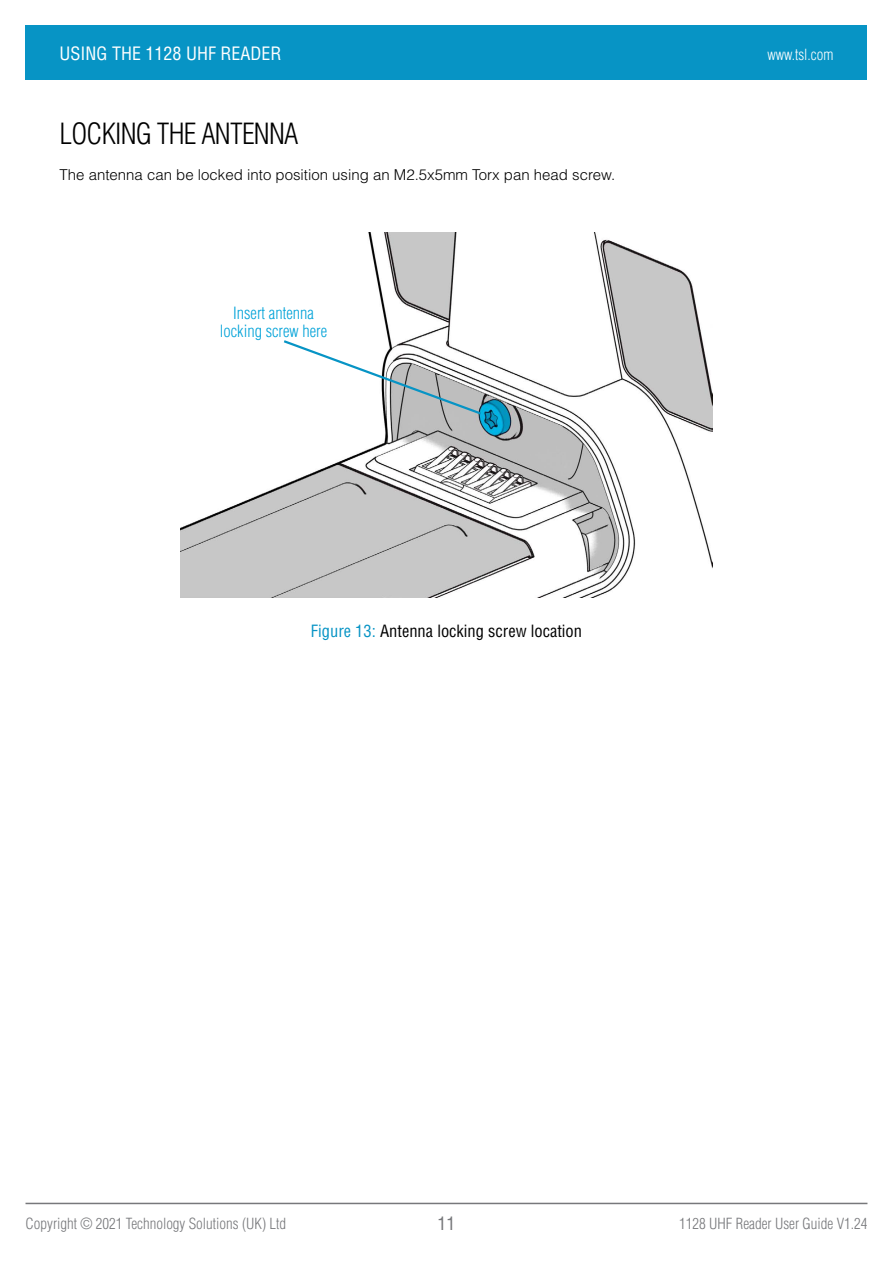
<style>
.page{position:relative;width:893px;height:1263px;background:#fff}
.page>*{position:absolute;margin:0;border:0;box-sizing:border-box;transform-origin:0 0}
.t1{font:300 condensed 28.5px "Helvetica LT Std";letter-spacing:-.025em;color:#000}
.t2{font:condensed 18px "Helvetica LT Std";color:#fff}
.t3{font:condensed 18px "Helvetica LT Std";color:#77787b}
.t4{font:condensed 16.5px "Helvetica LT Std";color:#000}
.t5{font:300 condensed 16.5px/18px "Helvetica LT Std";color:#01a2d8;text-align:center}
.t6{font:300 condensed 15px "Helvetica LT Std";color:#77787b}
.t7{font:300 15px "Helvetica LT Std";color:#000}
.t8{font:300 condensed 15px "Helvetica LT Std";color:#fff}
.s1{color:#0794c5}
</style>
<div class="page">
<hr style="left:26px;top:1203px;width:841px;height:1px;background:#77787b">
<img style="left:180px;top:232px;width:532px;height:366px">
<div style="left:26px;top:26px;width:841px;height:54px;background:#0794c5"></div>
<svg style="left:281px;top:338px;width:203px;height:78px"></svg>
<p class="t2" style="left:60px;top:42px;width:223px">USING THE 1128 UHF READER</p>
<h1 class="t1" style="left:60px;top:116px;width:240px">LOCKING THE ANTENNA</h1>
<p class="t7" style="left:60px;top:166px;width:557px">The antenna can be locked into position using an M2.5x5mm Torx pan head screw.</p>
<p class="t5" style="left:220px;top:304px;width:109px">Insert antenna locking screw here</p>
<p class="t4" style="left:311px;top:620px;width:273px"><span class="s1">Figure 13:</span> Antenna locking screw location</p>
<p class="t8" style="left:767px;top:45px;width:68px">www.tsl.com</p>
<p class="t6" style="left:26px;top:1214px;width:262px">Copyright © 2021 Technology Solutions (UK) Ltd</p>
<p class="t3" style="left:437px;top:1212px;width:19px">11</p>
<p class="t6" style="left:679px;top:1214px;width:190px">1128 UHF Reader User Guide V1.24</p>
</div>
